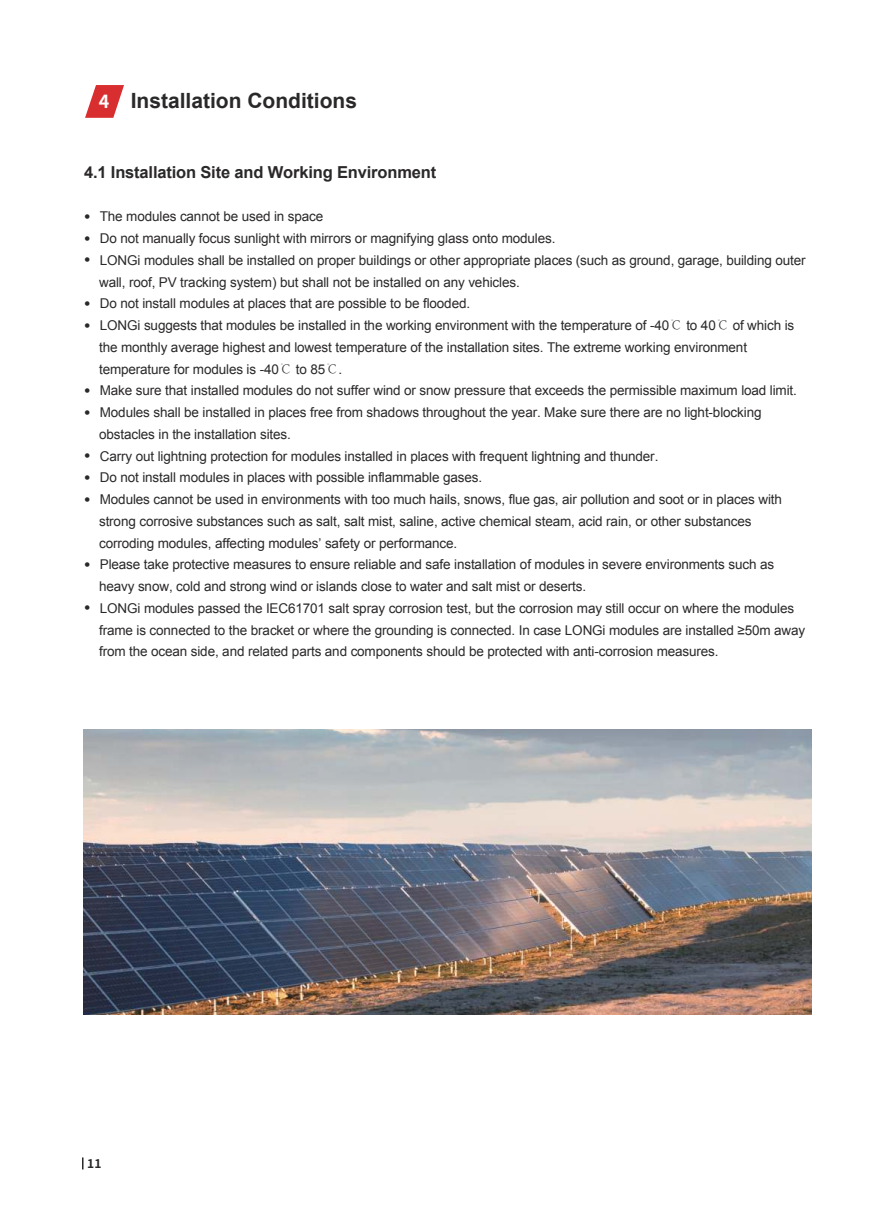
<style>
.page{position:relative;width:893px;height:1212px;background:#fff}
.page>*{position:absolute;margin:0;border:0;box-sizing:border-box;transform-origin:0 0}
.t1{font:700 21px "Arial";color:#2b2829}
.t2{font:700 16.5px "Arial";letter-spacing:-.01em;color:#2b2829}
.t3{font:13.5px "Arial";letter-spacing:-.01em;color:#2b2829}
.t4{font:700 12px "Source Han Sans CN";color:#2b2829}
.s1{font-family:"Source Han Sans CN";font-size:18px;color:#fff}
.s2{font-size:18px}
.s3{font-family:"Adobe Song Std";font-weight:300}
</style>
<div class="page">
<svg style="left:85px;top:85px;width:39px;height:33px"></svg>
<svg style="left:82px;top:1157px;width:2px;height:12px"></svg>
<img style="left:84px;top:730px;width:728px;height:284px">
<h1 class="t1" style="left:99px;top:92px;width:260px"><span class="s1">4</span> Installation Conditions</h1>
<p class="t2" style="left:84px;top:166px;width:354px">4.1 Installation Site and Working Environment</p>
<p class="t3" style="left:84px;top:211px;width:241px"><span class="s2">ï</span> The modules cannot be used in space</p>
<p class="t3" style="left:84px;top:233px;width:473px"><span class="s2">ï</span> Do not manually focus sunlight with mirrors or magnifying glass onto modules.</p>
<p class="t3" style="left:84px;top:255px;width:723px"><span class="s2">ï</span> LONGi modules shall be installed on proper buildings or other appropriate places (such as ground, garage, building outer</p>
<p class="t3" style="left:99px;top:277px;width:422px">wall, roof, PV tracking system) but shall not be installed on any vehicles.</p>
<p class="t3" style="left:84px;top:298px;width:388px"><span class="s2">ï</span> Do not install modules at places that are possible to be flooded.</p>
<p class="t3" style="left:84px;top:320px;width:712px"><span class="s2">ï</span> LONGi suggests that modules be installed in the working environment with the temperature of -40<span class="s3">℃</span> to 40<span class="s3">℃</span> of which is</p>
<p class="t3" style="left:99px;top:342px;width:649px">the monthly average highest and lowest temperature of the installation sites. The extreme working environment</p>
<p class="t3" style="left:99px;top:364px;width:245px">temperature for modules is -40<span class="s3">℃</span> to 85<span class="s3">℃</span>.</p>
<p class="t3" style="left:84px;top:385px;width:714px"><span class="s2">ï</span> Make sure that installed modules do not suffer wind or snow pressure that exceeds the permissible maximum load limit.</p>
<p class="t3" style="left:84px;top:407px;width:679px"><span class="s2">ï</span> Modules shall be installed in places free from shadows throughout the year. Make sure there are no light-blocking</p>
<p class="t3" style="left:99px;top:429px;width:193px">obstacles in the installation sites.</p>
<p class="t3" style="left:84px;top:451px;width:576px"><span class="s2">ï</span> Carry out lightning protection for modules installed in places with frequent lightning and thunder.</p>
<p class="t3" style="left:84px;top:472px;width:400px"><span class="s2">ï</span> Do not install modules in places with possible inflammable gases.</p>
<p class="t3" style="left:84px;top:494px;width:699px"><span class="s2">ï</span> Modules cannot be used in environments with too much hails, snows, flue gas, air pollution and soot or in places with</p>
<p class="t3" style="left:99px;top:516px;width:654px">strong corrosive substances such as salt, salt mist, saline, active chemical steam, acid rain, or other substances</p>
<p class="t3" style="left:99px;top:538px;width:360px">corroding modules, affecting modules’ safety or performance.</p>
<p class="t3" style="left:84px;top:559px;width:692px"><span class="s2">ï</span> Please take protective measures to ensure reliable and safe installation of modules in severe environments such as</p>
<p class="t3" style="left:99px;top:581px;width:488px">heavy snow, cold and strong wind or islands close to water and salt mist or deserts.</p>
<p class="t3" style="left:84px;top:603px;width:712px"><span class="s2">ï</span> LONGi modules passed the IEC61701 salt spray corrosion test, but the corrosion may still occur on where the modules</p>
<p class="t3" style="left:99px;top:621px;width:708px">frame is connected to the bracket or where the grounding is connected. In case LONGi modules are installed ≥50m away</p>
<p class="t3" style="left:99px;top:646px;width:621px">from the ocean side, and related parts and components should be protected with anti-corrosion measures.</p>
<p class="t4" style="left:87px;top:1157px;width:16px">11</p>
</div>
